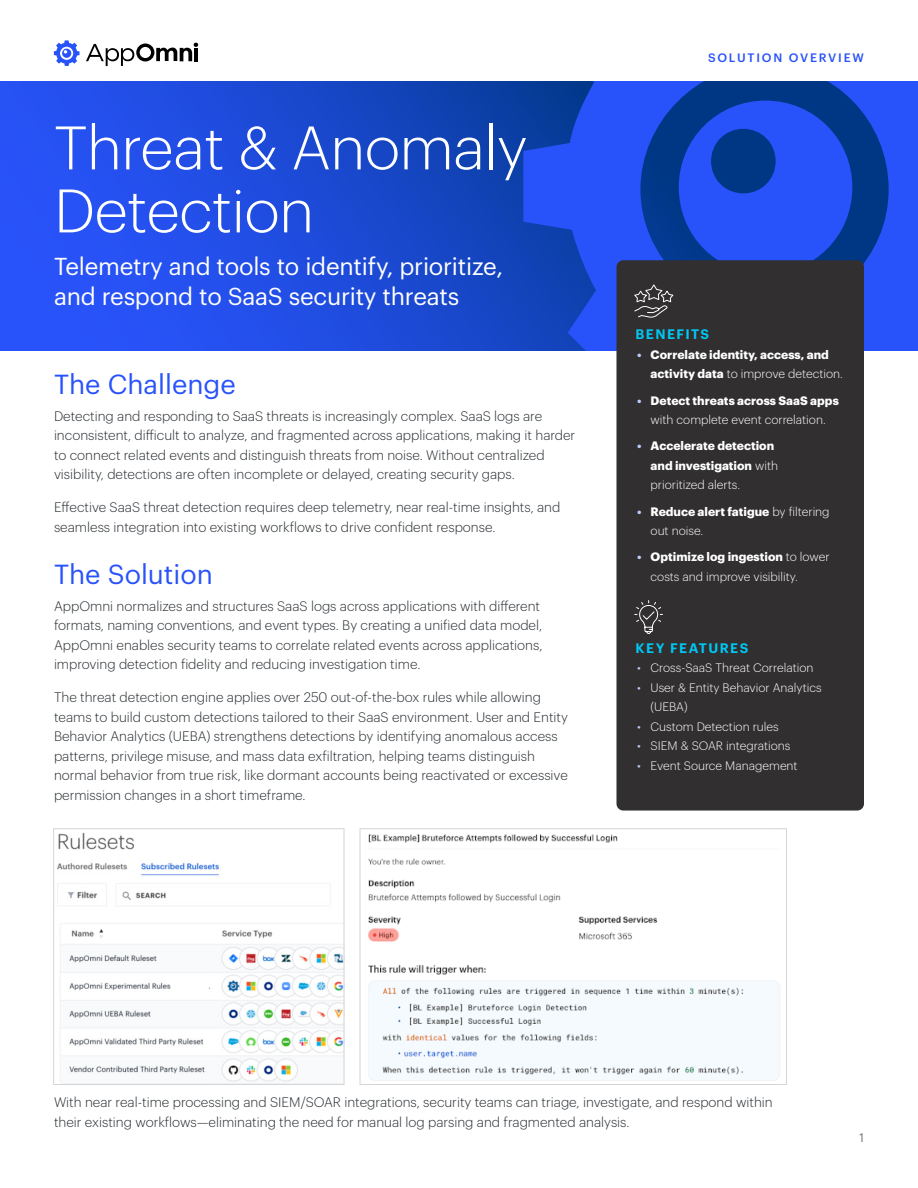
<style>
.page{position:relative;width:918px;height:1188px;background:#fff}
.page>*{position:absolute;margin:0;border:0;box-sizing:border-box;transform-origin:0 0}
.t1{font:300 60px/63px "Graphik";letter-spacing:-.01em;color:#fff}
.t2{font:27px "Graphik";color:#2953fa}
.t3{font:24px/30px "Graphik";letter-spacing:-.01em;color:#fff}
.Body_Copy{font:300 13.5px/19.5px "Graphik";color:#282d31}
.Sidebar_-_Bullets{font:600 13.5px "Graphik";letter-spacing:.105em;color:#00c7f3}
.t4{font:300 12px/19.5px "Graphik";color:#fff}
.t5{font:700 12px/19.5px "Graphik";color:#fff}
.t6{font:500 12px "Graphik";letter-spacing:.15em;color:#2953fa}
.t7{font:300 12px "Graphik";color:#282d31}
.s1{color:#bfcbfd}
.s2{font-weight:300}
.s3{font-weight:700;color:#bfcbfd}
.s4{font-weight:700}
</style>
<div class="page">
<svg style="left:0;top:81px;width:918px;height:269px;background:#1e4bdb"></svg>
<svg style="left:523px;top:82px;width:394px;height:268px;background:#1a49d1"></svg>
<svg style="left:679px;top:101px;width:173px;height:159px;background:#1d4ad8"></svg>
<svg style="left:54px;top:40px;width:26px;height:26px"></svg>
<svg style="left:86px;top:43px;width:112px;height:23px"></svg>
<div style="left:616px;top:260px;width:248px;height:551px;background:#312f30;border-radius:7px"></div>
<svg style="left:634px;top:600px;width:29px;height:34px"></svg>
<svg style="left:634px;top:284px;width:40px;height:34px"></svg>
<img style="left:368px;top:834px;width:412px;height:247px">
<div style="left:360px;top:828px;width:427px;height:257px;border:1px solid #d4d5d6"></div>
<img style="left:57px;top:832px;width:285px;height:250px">
<div style="left:53px;top:828px;width:291px;height:257px;border:1px solid #d4d5d6"></div>
<p class="t1" style="left:54px;top:112px;width:475px">Threat &amp; Anomaly<br>Detection</p>
<p class="t3" style="left:54px;top:250px;width:451px">Telemetry and tools to identify, prioritize, and respond to SaaS security threats</p>
<p class="t2" style="left:54px;top:364px;width:183px">The Challenge</p>
<p class="Body_Copy" style="left:54px;top:405px;width:523px">Detecting and responding to SaaS threats is increasingly complex. SaaS logs are inconsistent, difficult to analyze, and fragmented across applications, making it harder to connect related events and distinguish threats from noise. Without centralized visibility, detections are often incomplete or delayed, creating security gaps.</p>
<p class="Body_Copy" style="left:54px;top:497px;width:508px">Effective SaaS threat detection requires deep telemetry, near real-time insights, and seamless integration into existing workflows to drive confident response.</p>
<p class="t2" style="left:54px;top:554px;width:160px">The Solution</p>
<p class="Body_Copy" style="left:54px;top:595px;width:490px">AppOmni normalizes and structures SaaS logs across applications with different formats, naming conventions, and event types. By creating a unified data model, AppOmni enables security teams to correlate related events across applications, improving detection fidelity and reducing investigation time.</p>
<p class="Body_Copy" style="left:54px;top:686px;width:515px">The threat detection engine applies over 250 out-of-the-box rules while allowing teams to build custom detections tailored to their SaaS environment. User and Entity Behavior Analytics (UEBA) strengthens detections by identifying anomalous access patterns, privilege misuse, and mass data exfiltration, helping teams distinguish normal behavior from true risk, like dormant accounts being reactivated or excessive permission changes in a short timeframe.</p>
<p class="t6" style="left:708px;top:49px;width:157px">SOLUTION OVERVIEW</p>
<p class="Sidebar_-_Bullets" style="left:636px;top:324px;width:75px">BENEFITS</p>
<p class="t5" style="left:651px;top:344px;width:194px;text-indent:-14px"><span class="s1">•</span> Correlate identity, access, and activity data <span class="s2">to improve detection.</span></p>
<p class="t4" style="left:637px;top:390px;width:203px;text-align:center"><span class="s3">•</span> <span class="s4">Detect threats across SaaS apps </span>with complete event correlation.</p>
<p class="t5" style="left:651px;top:435px;width:129px;text-indent:-14px"><span class="s1">•</span> Accelerate detection and investigation <span class="s2">with prioritized alerts.</span></p>
<p class="t4" style="left:651px;top:501px;width:181px;text-indent:-14px"><span class="s3">•</span> <span class="s4">Reduce alert fatigue</span> by filtering out noise.</p>
<p class="t4" style="left:651px;top:546px;width:181px;text-indent:-14px"><span class="s3">•</span> <span class="s4">Optimize log ingestion</span> to lower costs and improve visibility.</p>
<p class="Sidebar_-_Bullets" style="left:636px;top:638px;width:114px">KEY FEATURES</p>
<p class="t4" style="left:637px;top:657px;width:178px"><span class="s1">•</span> Cross-SaaS Threat Correlation</p>
<p class="t4" style="left:651px;top:677px;width:173px;text-indent:-14px"><span class="s1">•</span> User &amp; Entity Behavior Analytics (UEBA)</p>
<p class="t4" style="left:637px;top:716px;width:143px"><span class="s1">•</span> Custom Detection rules</p>
<p class="t4" style="left:637px;top:735px;width:155px"><span class="s1">•</span> SIEM &amp; SOAR integrations</p>
<p class="t4" style="left:637px;top:755px;width:162px"><span class="s1">•</span> Event Source Management</p>
<p class="Body_Copy" style="left:54px;top:1091px;width:720px">With near real-time processing and SIEM/SOAR integrations, security teams can triage, investigate, and respond within their existing workflows—eliminating the need for manual log parsing and fragmented analysis.</p>
<p class="t7" style="left:860px;top:1129px;width:6px">1</p>
</div>
